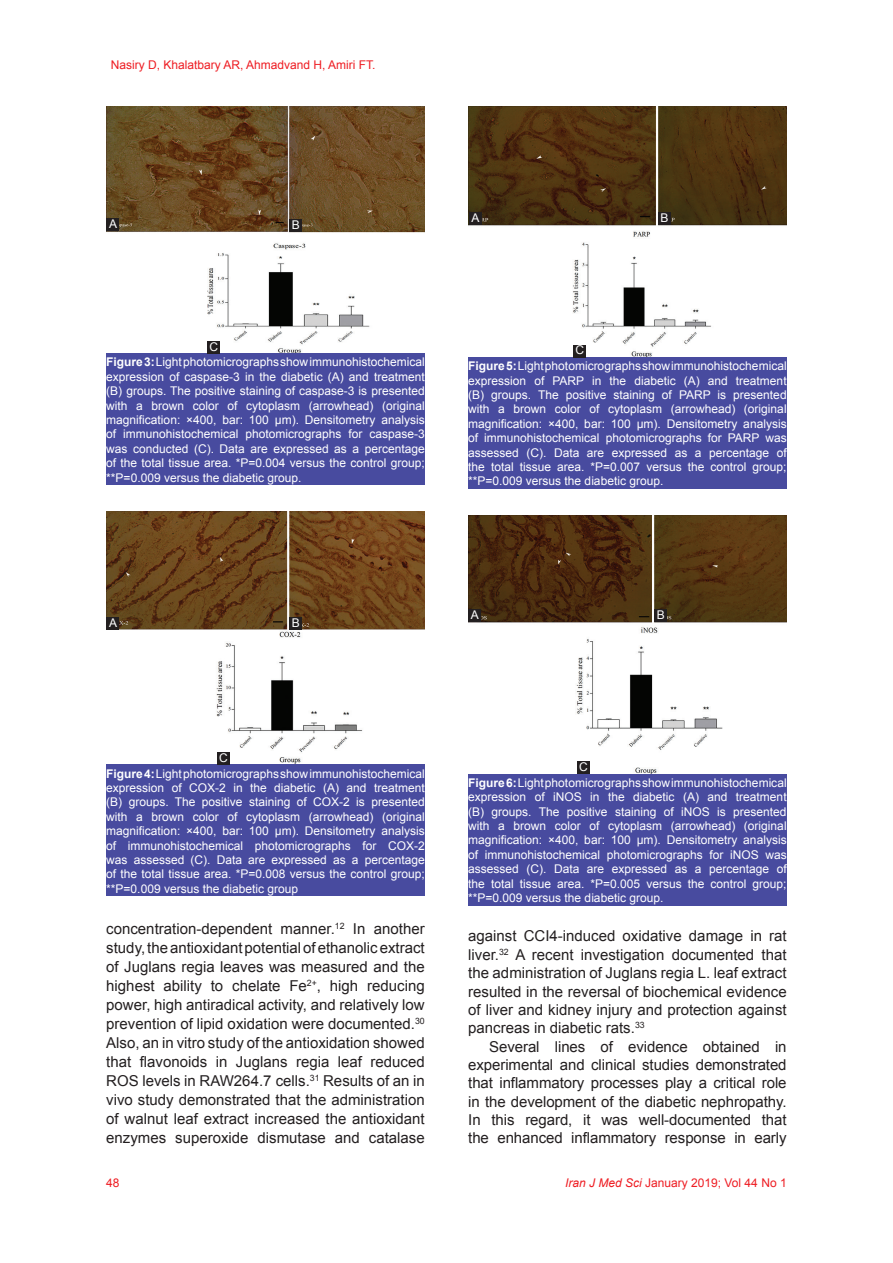
<style>
.page{position:relative;width:893px;height:1263px;background:#fff}
.page>*{position:absolute;margin:0;border:0;box-sizing:border-box;transform-origin:0 0}
.t1{font:15px/19px "Arial";color:#231f20;text-align:justify}
.t2{font:12px/14.4px "Arial";color:#fff;text-align:justify}
.t3{font:12px "Arial";color:#ee1d23}
.s1{font-weight:700}
.s2{font-style:italic}
</style>
<div class="page">
<img style="left:107px;top:106px;width:318px;height:248px">
<div style="left:106px;top:354px;width:319px;height:131px;background:#484b9f"></div>
<div style="left:106px;top:218px;width:13px;height:13px;background:#231f20"></div>
<div style="left:289px;top:219px;width:13px;height:13px;background:#231f20"></div>
<div style="left:207px;top:341px;width:13px;height:13px;background:#231f20"></div>
<img style="left:107px;top:512px;width:318px;height:253px">
<div style="left:106px;top:765px;width:319px;height:131px;background:#484b9f"></div>
<div style="left:106px;top:617px;width:13px;height:13px;background:#231f20"></div>
<div style="left:289px;top:617px;width:13px;height:13px;background:#231f20"></div>
<div style="left:217px;top:752px;width:13px;height:13px;background:#231f20"></div>
<img style="left:469px;top:106px;width:318px;height:252px">
<div style="left:468px;top:358px;width:319px;height:131px;background:#484b9f"></div>
<div style="left:469px;top:212px;width:13px;height:13px;background:#231f20"></div>
<div style="left:658px;top:212px;width:13px;height:13px;background:#231f20"></div>
<div style="left:573px;top:345px;width:13px;height:12px;background:#231f20"></div>
<img style="left:469px;top:516px;width:318px;height:258px">
<div style="left:468px;top:774px;width:319px;height:131px;background:#484b9f"></div>
<div style="left:468px;top:609px;width:13px;height:13px;background:#231f20"></div>
<div style="left:654px;top:609px;width:13px;height:13px;background:#231f20"></div>
<div style="left:577px;top:761px;width:13px;height:13px;background:#231f20"></div>
<p class="t3" style="left:111px;top:57px;width:266px">Nasiry D, Khalatbary AR, Ahmadvand H, Amiri FT.</p>
<p class="t2" style="left:109px;top:217px;width:10px">A</p>
<p class="t2" style="left:292px;top:218px;width:10px">B</p>
<p class="t2" style="left:472px;top:211px;width:10px">A</p>
<p class="t2" style="left:660px;top:211px;width:10px">B</p>
<p class="t2" style="left:209px;top:339px;width:10px">C</p>
<p class="t2" style="left:106px;top:355px;width:320px"><span class="s1">Figure 3:</span> Light photomicrographs show immunohistochemical expression of caspase-3 in the diabetic (A) and treatment (B) groups. The positive staining of caspase-3 is presented with a brown color of cytoplasm (arrowhead) (original magnification: ×400, bar: 100 µm). Densitometry analysis of immunohistochemical photomicrographs for caspase-3 was conducted (C). Data are expressed as a percentage of the total tissue area. *P=0.004 versus the control group; **P=0.009 versus the diabetic group.</p>
<p class="t2" style="left:575px;top:343px;width:10px">C</p>
<p class="t2" style="left:468px;top:359px;width:320px"><span class="s1">Figure 5:</span> Light photomicrographs show immunohistochemical expression of PARP in the diabetic (A) and treatment (B) groups. The positive staining of PARP is presented with a brown color of cytoplasm (arrowhead) (original magnification: ×400, bar: 100 µm). Densitometry analysis of immunohistochemical photomicrographs for PARP was assessed (C). Data are expressed as a percentage of the total tissue area. *P=0.007 versus the control group; **P=0.009 versus the diabetic group.</p>
<p class="t2" style="left:109px;top:615px;width:10px">A</p>
<p class="t2" style="left:292px;top:615px;width:10px">B</p>
<p class="t2" style="left:471px;top:607px;width:10px">A</p>
<p class="t2" style="left:657px;top:607px;width:10px">B</p>
<p class="t2" style="left:219px;top:750px;width:10px">C</p>
<p class="t2" style="left:106px;top:766px;width:320px"><span class="s1">Figure 4:</span> Light photomicrographs show immunohistochemical expression of COX-2 in the diabetic (A) and treatment (B) groups. The positive staining of COX-2 is presented with a brown color of cytoplasm (arrowhead) (original magnification: ×400, bar: 100 µm). Densitometry analysis of immunohistochemical photomicrographs for COX-2 was assessed (C). Data are expressed as a percentage of the total tissue area. *P=0.008 versus the control group; **P=0.009 versus the diabetic group</p>
<p class="t2" style="left:579px;top:760px;width:10px">C</p>
<p class="t2" style="left:468px;top:775px;width:320px"><span class="s1">Figure 6:</span> Light photomicrographs show immunohistochemical expression of iNOS in the diabetic (A) and treatment (B) groups. The positive staining of iNOS is presented with a brown color of cytoplasm (arrowhead) (original magnification: ×400, bar: 100 µm). Densitometry analysis of immunohistochemical photomicrographs for iNOS was assessed (C). Data are expressed as a percentage of the total tissue area. *P=0.005 versus the control group; **P=0.009 versus the diabetic group.</p>
<p class="t1" style="left:106px;top:919px;width:320px">concentration-dependent manner.<sup>12</sup> In another study, the antioxidant potential of ethanolic extract of Juglans regia leaves was measured and the highest ability to chelate Fe<sup>2+</sup>, high reducing power, high antiradical activity, and relatively low prevention of lipid oxidation were documented.<sup>30<br></sup>Also, an in vitro study of the antioxidation showed that flavonoids in Juglans regia leaf reduced ROS levels in RAW264.7 cells.<sup>31</sup> Results of an in vivo study demonstrated that the administration of walnut leaf extract increased the antioxidant enzymes superoxide dismutase and catalase</p>
<p class="t1" style="left:468px;top:927px;width:320px;line-height:18.3px">against CCI4-induced oxidative damage in rat liver.<sup>32</sup> A recent investigation documented that the administration of Juglans regia L. leaf extract resulted in the reversal of biochemical evidence of liver and kidney injury and protection against pancreas in diabetic rats.<sup>33</sup></p>
<p class="t1" style="left:468px;top:1037px;width:320px;line-height:18.3px;text-indent:21px">Several lines of evidence obtained in experimental and clinical studies demonstrated that inflammatory processes play a critical role in the development of the diabetic nephropathy.<br>In this regard, it was well-documented that the enhanced inflammatory response in early</p>
<p class="t3" style="left:106px;top:1175px;width:15px">48</p>
<p class="t3" style="left:565px;top:1175px;width:223px"><span class="s2">Iran J Med Sci</span> January 2019; Vol 44 No 1</p>
</div>
